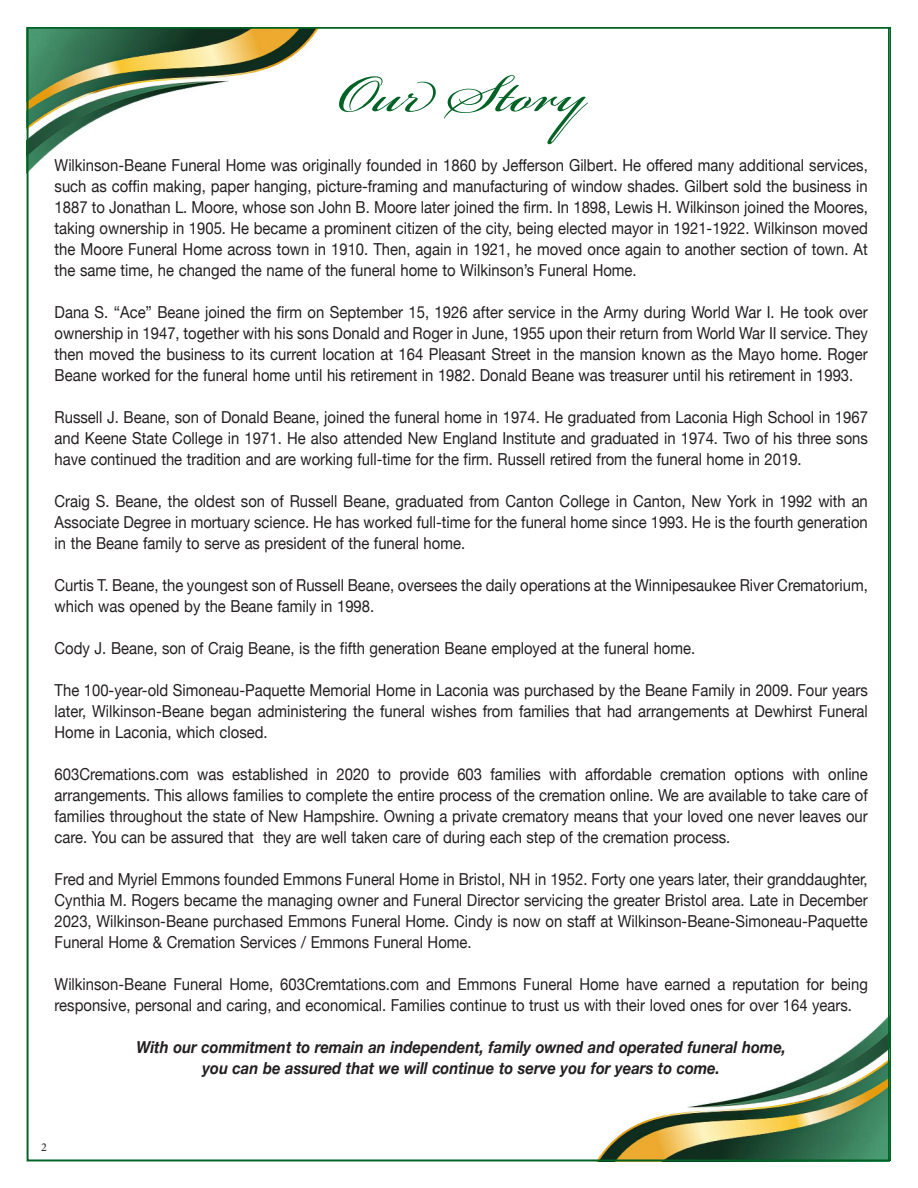
<style>
.page{position:relative;width:918px;height:1188px;background:#fff}
.page>*{position:absolute;margin:0;border:0;box-sizing:border-box;transform-origin:0 0}
.t1{font:82.5px "Bickham Script Pro";color:#006224;scale:1.1 1}
.t2{font:16.5px/21px "Helvetica Neue";color:#231f20;text-align:justify;scale:.9 1}
.t3{font:italic 700 16.5px "Helvetica Neue";color:#231f20;scale:.9 1}
.t4{font:12px "Minion Pro";color:#231f20}
</style>
<div class="page">
<img style="left:30px;top:30px;width:288px;height:141px">
<img style="left:598px;top:1017px;width:289px;height:141px">
<p class="t1" style="left:338px;top:34px;width:233px">Our Story</p>
<p class="t2" style="left:55px;top:155px;width:905px">Wilkinson-Beane Funeral Home was originally founded in 1860 by Jefferson Gilbert. He offered many additional services, such as coffin making, paper hanging, picture-framing and manufacturing of window shades. Gilbert sold the business in 1887 to Jonathan L. Moore, whose son John B. Moore later joined the firm. In 1898, Lewis H. Wilkinson joined the Moores, taking ownership in 1905. He became a prominent citizen of the city, being elected mayor in 1921-1922. Wilkinson moved the Moore Funeral Home across town in 1910. Then, again in 1921, he moved once again to another section of town. At the same time, he changed the name of the funeral home to Wilkinson’s Funeral Home.</p>
<p class="t2" style="left:55px;top:302px;width:905px">Dana S. “Ace” Beane joined the firm on September 15, 1926 after service in the Army during World War I. He took over ownership in 1947, together with his sons Donald and Roger in June, 1955 upon their return from World War II service. They then moved the business to its current location at 164 Pleasant Street in the mansion known as the Mayo home. Roger Beane worked for the funeral home until his retirement in 1982. Donald Beane was treasurer until his retirement in 1993.</p>
<p class="t2" style="left:55px;top:407px;width:905px">Russell J. Beane, son of Donald Beane, joined the funeral home in 1974. He graduated from Laconia High School in 1967 and Keene State College in 1971. He also attended New England Institute and graduated in 1974. Two of his three sons have continued the tradition and are working full-time for the firm. Russell retired from the funeral home in 2019.</p>
<p class="t2" style="left:55px;top:491px;width:905px">Craig S. Beane, the oldest son of Russell Beane, graduated from Canton College in Canton, New York in 1992 with an Associate Degree in mortuary science. He has worked full-time for the funeral home since 1993. He is the fourth generation in the Beane family to serve as president of the funeral home.</p>
<p class="t2" style="left:55px;top:575px;width:905px">Curtis T. Beane, the youngest son of Russell Beane, oversees the daily operations at the Winnipesaukee River Crematorium, which was opened by the Beane family in 1998.</p>
<p class="t2" style="left:55px;top:638px;width:713px">Cody J. Beane, son of Craig Beane, is the fifth generation Beane employed at the funeral home.</p>
<p class="t2" style="left:55px;top:680px;width:905px">The 100-year-old Simoneau-Paquette Memorial Home in Laconia was purchased by the Beane Family in 2009. Four years later, Wilkinson-Beane began administering the funeral wishes from families that had arrangements at Dewhirst Funeral Home in Laconia, which closed.</p>
<p class="t2" style="left:55px;top:764px;width:905px">603Cremations.com was established in 2020 to provide 603 families with affordable cremation options with online arrangements. This allows families to complete the entire process of the cremation online. We are available to take care of families throughout the state of New Hampshire. Owning a private crematory means that your loved one never leaves our care. You can be assured that they are well taken care of during each step of the cremation process.</p>
<p class="t2" style="left:55px;top:869px;width:905px">Fred and Myriel Emmons founded Emmons Funeral Home in Bristol, NH in 1952. Forty one years later, their granddaughter, Cynthia M. Rogers became the managing owner and Funeral Director servicing the greater Bristol area. Late in December 2023, Wilkinson-Beane purchased Emmons Funeral Home. Cindy is now on staff at Wilkinson-Beane-Simoneau-Paquette Funeral Home &amp; Cremation Services / Emmons Funeral Home.</p>
<p class="t2" style="left:55px;top:974px;width:905px">Wilkinson-Beane Funeral Home, 603Cremtations.com and Emmons Funeral Home have earned a reputation for being responsive, personal and caring, and economical. Families continue to trust us with their loved ones for over 164 years.</p>
<p class="t3" style="left:136px;top:1034px;width:723px">With our commitment to remain an independent, family owned and operated funeral home,</p>
<p class="t3" style="left:203px;top:1055px;width:576px">you can be assured that we will continue to serve you for years to come.</p>
<p class="t4" style="left:41px;top:1139px;width:7px">2</p>
</div>
